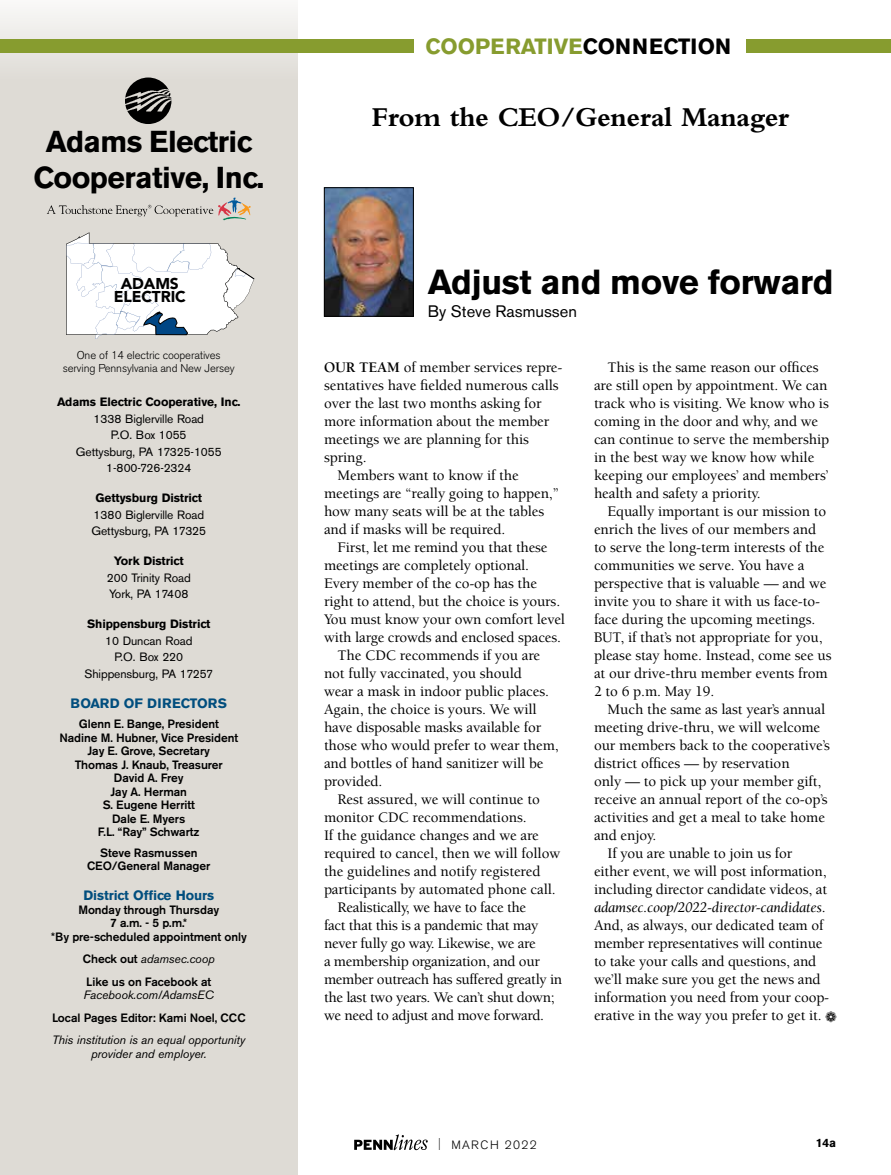
<style>
.page{position:relative;width:891px;height:1175px;background:#fff}
.page>*{position:absolute;margin:0;border:0;box-sizing:border-box;transform-origin:0 0}
.t1{font:700 34.5px "Akzidenz Grotesk BE";letter-spacing:-.01em;color:#000}
.t2{font:700 30px/36px "Akzidenz Grotesk BE";letter-spacing:-.02em;color:#000;text-align:center}
.t3{font:700 28.5px "Bembo";letter-spacing:-.01em;color:#000}
.t4{font:700 21.9px "Akzidenz Grotesk BE";color:#879c2f}
.t5{font:16.5px "Akzidenz Grotesk BE";color:#000}
.t6{font:900 15.6px/12.8px "Avenir LT Std";letter-spacing:-.01em;color:#000;text-align:center}
.t7{font:500 15px/18px "Berkeley Std";letter-spacing:-.005em;color:#000}
.t8{font:italic 15px "Berkeley Std";letter-spacing:-.01em;color:#000}
.t9{font:700 13.5px "Akzidenz Grotesk BE";letter-spacing:-.01em;color:#014e7e}
.t10{font:700 13.5px "Akzidenz Grotesk BE";letter-spacing:.015em;color:#014e7e}
.t11{font:500 12px/13.5px "Akzidenz Grotesk BE";letter-spacing:-.005em;color:#000;text-align:center}
.t12{font:12px/16.5px "Akzidenz Grotesk BE";letter-spacing:-.01em;color:#000;text-align:center}
.t13{font:700 12px "Akzidenz Grotesk BE";letter-spacing:-.01em;color:#000}
.t14{font:italic 12px/13.5px "Akzidenz Grotesk BE";letter-spacing:-.005em;color:#000;text-align:center}
.t15{font:300 12px "Akzidenz Grotesk BE";letter-spacing:.11em;color:#000}
.t16{font:300 11.25px/13.5px "Akzidenz Grotesk BE";letter-spacing:-.01em;color:#000;text-align:center}
.s1{font-weight:400;font-style:italic}
.s2{color:#000}
.s3{font-weight:700}
.s4{font-weight:500;font-style:normal}
.s5{font-stretch:condensed}
</style>
<div class="page">
<svg style="left:354px;top:1134px;width:74px;height:16px"></svg>
<div style="left:0;top:0;width:298px;height:1174px;background:#dedbd5"></div>
<img style="left:326px;top:189px;width:86px;height:125px">
<div style="left:324px;top:187px;width:90px;height:129px;border:1px solid #000"></div>
<svg style="left:47px;top:197px;width:204px;height:24px"></svg>
<div style="left:747px;top:40px;width:144px;height:13px;background:#879c2f"></div>
<div style="left:0;top:40px;width:413px;height:13px;background:#879c2f"></div>
<svg style="left:66px;top:232px;width:188px;height:107px"></svg>
<img style="left:125px;top:77px;width:46px;height:47px;border-radius:23px">
<h2 class="t2" style="left:33px;top:123px;width:232px">Adams Electric<br>Cooperative, Inc.</h2>
<p class="t6" style="left:114px;top:277px;width:73px">ADAMS<br>ELECTRIC</p>
<p class="t16" style="left:63px;top:348px;width:174px">One of 14 electric cooperatives serving Pennsylvania and New Jersey</p>
<p class="t13" style="left:57px;top:395px;width:185px">Adams Electric Cooperative, Inc.</p>
<p class="t12" style="left:76px;top:410px;width:147px">1338 Biglerville Road<br>P.O. Box 1055<br>Gettysburg, PA 17325-1055<br>1-800-726-2324</p>
<p class="t13" style="left:96px;top:491px;width:108px">Gettysburg District</p>
<p class="t12" style="left:91px;top:506px;width:116px;text-align:left">1380 Biglerville Road<br>Gettysburg, PA 17325</p>
<p class="t13" style="left:114px;top:554px;width:71px">York District</p>
<p class="t12" style="left:107px;top:569px;width:85px;text-align:left">200 Trinity Road<br>York, PA 17408</p>
<p class="t13" style="left:87px;top:617px;width:125px">Shippensburg District</p>
<p class="t12" style="left:85px;top:632px;width:130px">10 Duncan Road<br>P.O. Box 220<br>Shippensburg, PA 17257</p>
<p class="t10" style="left:71px;top:695px;width:158px">BOARD OF DIRECTORS</p>
<p class="t11" style="left:59px;top:717px;width:180px">Glenn E. Bange, President<br>Nadine M. Hubner, Vice President<br>Jay E. Grove, Secretary<br>Thomas J. Knaub, Treasurer<br>David A. Frey<br>Jay A. Herman<br>S. Eugene Herritt<br>Dale E. Myers<br>F.L. “Ray” Schwartz</p>
<p class="t11" style="left:87px;top:845px;width:125px">Steve Rasmussen<br>CEO/General Manager</p>
<p class="t9" style="left:84px;top:887px;width:132px">District Office Hours</p>
<p class="t11" style="left:51px;top:902px;width:197px">Monday through Thursday<br>7 a.m. - 5 p.m.*<br>*By pre-scheduled appointment only</p>
<p class="t11" style="left:83px;top:947px;width:133px;line-height:22.5px;text-align:left">Check out <span class="s1">adamsec.coop<br></span>Like us on Facebook at</p>
<p class="t14" style="left:83px;top:988px;width:132px">Facebook.com/AdamsEC</p>
<p class="t11" style="left:52px;top:1010px;width:195px">Local Pages Editor: Kami Noel, CCC</p>
<p class="t14" style="left:52px;top:1033px;width:194px">This institution is an equal opportunity provider and employer.</p>
<h3 class="t4" style="left:426px;top:34px;width:307px">COOPERATIVE<span class="s2">CONNECTION</span></h3>
<h3 class="t3" style="left:371px;top:102px;width:420px">From the CEO/General Manager</h3>
<h1 class="t1" style="left:428px;top:262px;width:407px">Adjust and move forward</h1>
<p class="t5" style="left:428px;top:301px;width:151px">By Steve Rasmussen</p>
<p class="t7" style="left:324px;top:359px;width:240px"><span class="s3">OUR TEAM</span> of member services repre-</p>
<p class="t7" style="left:324px;top:377px;width:236px">sentatives have fielded numerous calls</p>
<p class="t7" style="left:324px;top:395px;width:219px">over the last two months asking for</p>
<p class="t7" style="left:324px;top:413px;width:227px">more information about the member</p>
<p class="t7" style="left:324px;top:431px;width:207px">meetings we are planning for this</p>
<p class="t7" style="left:324px;top:449px;width:44px">spring.</p>
<p class="t7" style="left:338px;top:467px;width:183px">Members want to know if the</p>
<p class="t7" style="left:324px;top:485px;width:237px">meetings are “really going to happen,”</p>
<p class="t7" style="left:324px;top:503px;width:222px">how many seats will be at the tables</p>
<p class="t7" style="left:324px;top:521px;width:183px">and if masks will be required.</p>
<p class="t7" style="left:338px;top:539px;width:212px">First, let me remind you that these</p>
<p class="t7" style="left:324px;top:557px;width:207px">meetings are completely optional.</p>
<p class="t7" style="left:324px;top:575px;width:215px">Every member of the co-op has the</p>
<p class="t7" style="left:324px;top:593px;width:238px">right to attend, but the choice is yours.</p>
<p class="t7" style="left:324px;top:611px;width:243px">You must know your own comfort level</p>
<p class="t7" style="left:324px;top:629px;width:238px">with large crowds and enclosed spaces.</p>
<p class="t7" style="left:338px;top:647px;width:204px">The CDC recommends if you are</p>
<p class="t7" style="left:324px;top:665px;width:199px">not fully vaccinated, you should</p>
<p class="t7" style="left:324px;top:683px;width:227px">wear a mask in indoor public places.</p>
<p class="t7" style="left:324px;top:701px;width:214px">Again, the choice is yours. We will</p>
<p class="t7" style="left:324px;top:719px;width:219px">have disposable masks available for</p>
<p class="t7" style="left:324px;top:737px;width:236px">those who would prefer to wear them,</p>
<p class="t7" style="left:324px;top:755px;width:221px">and bottles of hand sanitizer will be</p>
<p class="t7" style="left:324px;top:773px;width:60px">provided.</p>
<p class="t7" style="left:338px;top:791px;width:204px">Rest assured, we will continue to</p>
<p class="t7" style="left:324px;top:809px;width:204px">monitor CDC recommendations.</p>
<p class="t7" style="left:324px;top:827px;width:216px">If the guidance changes and we are</p>
<p class="t7" style="left:324px;top:845px;width:238px">required to cancel, then we will follow</p>
<p class="t7" style="left:324px;top:863px;width:218px">the guidelines and notify registered</p>
<p class="t7" style="left:324px;top:881px;width:233px">participants by automated phone call.</p>
<p class="t7" style="left:338px;top:899px;width:190px">Realistically, we have to face the</p>
<p class="t7" style="left:324px;top:917px;width:216px">fact that this is a pandemic that may</p>
<p class="t7" style="left:324px;top:935px;width:213px">never fully go way. Likewise, we are</p>
<p class="t7" style="left:324px;top:953px;width:218px">a membership organization, and our</p>
<p class="t7" style="left:324px;top:971px;width:240px">member outreach has suffered greatly in</p>
<p class="t7" style="left:324px;top:989px;width:232px">the last two years. We can’t shut down;</p>
<p class="t7" style="left:324px;top:1007px;width:222px">we need to adjust and move forward.</p>
<p class="t7" style="left:594px;top:359px;width:237px;text-indent:14px">This is the same reason our offices are still open by appointment. We can track who is visiting. We know who is coming in the door and why, and we can continue to serve the membership in the best way we know how while keeping our employees’ and members’ health and safety a priority.</p>
<p class="t7" style="left:594px;top:503px;width:239px;text-indent:14px">Equally important is our mission to enrich the lives of our members and to serve the long-term interests of the communities we serve. You have a perspective that is valuable — and we invite you to share it with us face-to&shy;face during the upcoming meetings.<br>BUT, if that’s not appropriate for you, please stay home. Instead, come see us at our drive-thru member events from 2 to 6 p.m. May 19.</p>
<p class="t7" style="left:608px;top:701px;width:219px">Much the same as last year’s annual</p>
<p class="t7" style="left:594px;top:719px;width:228px">meeting drive-thru, we will welcome</p>
<p class="t7" style="left:594px;top:737px;width:237px">our members back to the cooperative’s</p>
<p class="t7" style="left:594px;top:755px;width:197px">district offices — by reservation</p>
<p class="t7" style="left:594px;top:773px;width:229px">only — to pick up your member gift,</p>
<p class="t7" style="left:594px;top:791px;width:235px">receive an annual report of the co-op’s</p>
<p class="t7" style="left:594px;top:809px;width:233px">activities and get a meal to take home</p>
<p class="t7" style="left:594px;top:827px;width:64px">and enjoy.</p>
<p class="t7" style="left:608px;top:845px;width:186px">If you are unable to join us for</p>
<p class="t7" style="left:594px;top:863px;width:234px">either event, we will post information,</p>
<p class="t7" style="left:594px;top:881px;width:235px">including director candidate videos, at</p>
<p class="t8" style="left:594px;top:899px;width:233px">adamsec.coop/2022-director-candidates<span class="s4">.</span></p>
<p class="t7" style="left:594px;top:917px;width:231px">And, as always, our dedicated team of</p>
<p class="t7" style="left:594px;top:935px;width:230px">member representatives will continue</p>
<p class="t7" style="left:594px;top:953px;width:224px">to take your calls and questions, and</p>
<p class="t7" style="left:594px;top:971px;width:228px">we’ll make sure you get the news and</p>
<p class="t7" style="left:594px;top:989px;width:237px">information you need from your coop-</p>
<p class="t7" style="left:594px;top:1007px;width:229px">erative in the way you prefer to get it.</p>
<p class="t15" style="left:438px;top:1137px;width:100px"><span class="s5">|</span> MARCH 2022</p>
<p class="t13" style="left:816px;top:1135px;width:22px">14a</p>
</div>
